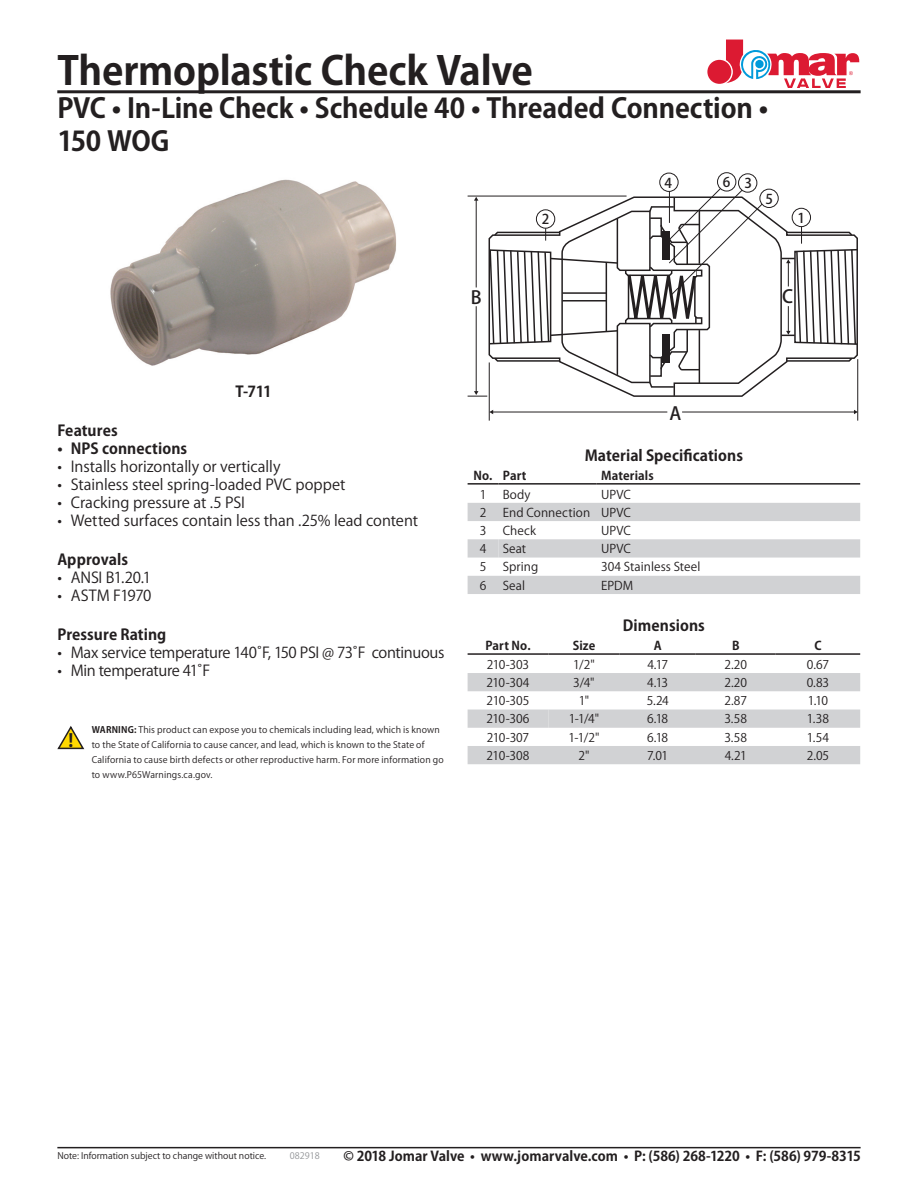
<style>
.page{position:relative;width:918px;height:1188px;background:#fff}
.page>*{position:absolute;margin:0;border:0;box-sizing:border-box;transform-origin:0 0}
.Header_1{font:700 39px "Koz Go Pr 6 N";letter-spacing:-.005em;color:#231f20}
.Header_2{font:700 27px/33px "Koz Go Pr 6 N";letter-spacing:-.005em;color:#231f20}
.t1{font:500 18px "Koz Go Pr 6 N";color:#231f20}
.t2{font:15px "Koz Go Pr 6 N";letter-spacing:-.005em;color:#231f20}
.t3{font:15px "Koz Go Pr 6 N";letter-spacing:-.025em;color:#231f20}
.Header_4{font:700 15px "Koz Go Pr 6 N";letter-spacing:.005em;color:#231f20}
.Header_3{font:700 15px "Koz Go Pr 6 N";letter-spacing:.005em;color:#231f20}
.t4{font:15px "Koz Go Pr 6 N";letter-spacing:-.03em;color:#231f20}
.Model{font:700 15px "Koz Go Pr 6 N";color:#231f20}
.t5{font:700 13.5px "Koz Go Pr 6 N";color:#231f20}
.t6{font:500 13.5px "Koz Go Pr 6 N";color:#231f20}
.Table_Text{font:12px "Koz Go Pr 6 N";letter-spacing:-.025em;color:#231f20}
.Table_Text_Left{font:12px "Koz Go Pr 6 N";letter-spacing:.005em;color:#231f20}
.Table_Header{font:700 12px "Koz Go Pr 6 N";letter-spacing:.01em;color:#231f20}
.Table_Header_Left{font:700 12px "Koz Go Pr 6 N";letter-spacing:.015em;color:#231f20}
.Header_2-2{font:9px/15px "Koz Go Pr 6 N";letter-spacing:.015em;color:#231f20}
.t7{font:9px "Koz Go Pr 6 N";color:#939598}
.s1{font-weight:700}
</style>
<div class="page">
<div style="left:707px;top:60px;width:24px;height:24px;background:#dc1a32;border-radius:50%"></div>
<svg style="left:726px;top:40px;width:133px;height:48px"></svg>
<hr style="left:57px;top:90px;width:804px;height:3px;background:#231f20">
<hr style="left:57px;top:1147px;width:804px;height:1px;background:#231f20">
<img style="left:110px;top:179px;width:286px;height:187px">
<hr style="left:493px;top:412px;width:174px;height:1px;background:#231f20">
<hr style="left:682px;top:412px;width:173px;height:1px;background:#231f20">
<hr style="left:857px;top:359px;width:1px;height:62px;background:#231f20">
<hr style="left:489px;top:362px;width:1px;height:59px;background:#231f20">
<svg style="left:468px;top:181px;width:391px;height:216px"></svg>
<hr style="left:669px;top:177px;width:1px;height:46px;background:#231f20">
<hr style="left:801px;top:212px;width:1px;height:32px;background:#231f20">
<div style="left:792px;top:208px;width:19px;height:19px;background:#fff;border-radius:50%"></div>
<div style="left:792px;top:208px;width:19px;height:19px;border:1px solid #231f20;border-radius:50%"></div>
<div style="left:536px;top:210px;width:19px;height:18px;background:#fff;border-radius:50%"></div>
<div style="left:536px;top:209px;width:19px;height:20px;border:1px solid #231f20;border-radius:50%"></div>
<div style="left:739px;top:174px;width:18px;height:18px;background:#fff;border-radius:50%"></div>
<div style="left:738px;top:173px;width:19px;height:20px;border:1px solid #231f20;border-radius:50%"></div>
<div style="left:660px;top:173px;width:18px;height:18px;background:#fff;border-radius:50%"></div>
<div style="left:659px;top:173px;width:20px;height:19px;border:1px solid #231f20;border-radius:50%"></div>
<div style="left:760px;top:189px;width:18px;height:19px;background:#fff;border-radius:50%"></div>
<div style="left:760px;top:189px;width:19px;height:19px;border:1px solid #231f20;border-radius:50%"></div>
<div style="left:718px;top:173px;width:18px;height:18px;background:#fff;border-radius:50%"></div>
<div style="left:717px;top:172px;width:19px;height:19px;border:1px solid #231f20;border-radius:50%"></div>
<svg style="left:468px;top:503px;width:392px;height:91px"></svg>
<hr style="left:468px;top:483px;width:30px;height:2px;background:#231f20">
<hr style="left:498px;top:483px;width:99px;height:2px;background:#231f20">
<hr style="left:597px;top:483px;width:263px;height:2px;background:#231f20">
<svg style="left:468px;top:673px;width:392px;height:91px"></svg>
<hr style="left:468px;top:653px;width:80px;height:2px;background:#231f20">
<hr style="left:548px;top:653px;width:72px;height:2px;background:#231f20">
<hr style="left:620px;top:653px;width:76px;height:2px;background:#231f20">
<hr style="left:696px;top:653px;width:80px;height:2px;background:#231f20">
<hr style="left:776px;top:653px;width:84px;height:2px;background:#231f20">
<svg style="left:57px;top:726px;width:28px;height:24px"></svg>
<p class="Header_1" style="left:57px;top:49px;width:477px">Thermoplastic Check Valve</p>
<p class="Header_2" style="left:57px;top:93px;width:713px">PVC • In-Line Check • Schedule 40 • Threaded Connection •<br>150 WOG</p>
<p class="t6" style="left:723px;top:175px;width:9px">6</p>
<p class="t6" style="left:665px;top:175px;width:9px">4</p>
<p class="t6" style="left:744px;top:176px;width:9px">3</p>
<p class="t6" style="left:765px;top:191px;width:9px">5</p>
<p class="t1" style="left:471px;top:288px;width:12px">B</p>
<p class="t6" style="left:542px;top:212px;width:9px">2</p>
<p class="t6" style="left:798px;top:210px;width:9px">1</p>
<p class="t1" style="left:782px;top:286px;width:12px">C</p>
<p class="Model" style="left:236px;top:383px;width:38px">T-711</p>
<p class="Header_3" style="left:57px;top:422px;width:62px">Features</p>
<p class="Header_4" style="left:57px;top:440px;width:131px">• NPS connections</p>
<p class="t2" style="left:57px;top:458px;width:225px">• Installs horizontally or vertically</p>
<p class="t2" style="left:57px;top:476px;width:290px">• Stainless steel spring-loaded PVC poppet</p>
<p class="t2" style="left:57px;top:494px;width:189px">• Cracking pressure at .5 PSI</p>
<p class="t2" style="left:57px;top:512px;width:362px">• Wetted surfaces contain less than .25% lead content</p>
<p class="Header_3" style="left:57px;top:551px;width:72px">Approvals</p>
<p class="t2" style="left:57px;top:569px;width:95px">• ANSI B1.20.1</p>
<p class="t4" style="left:57px;top:587px;width:96px">• ASTM F1970</p>
<p class="Header_3" style="left:57px;top:626px;width:111px">Pressure Rating</p>
<p class="t3" style="left:57px;top:644px;width:389px">• Max service temperature 140˚F, 150 PSI @ 73˚F continuous</p>
<p class="t3" style="left:57px;top:662px;width:154px">• Min temperature 41˚F</p>
<p class="Header_2-2" style="left:92px;top:722px;width:354px"><span class="s1">WARNING:</span> This product can expose you to chemicals including lead, which is known to the State of California to cause cancer, and lead, which is known to the State of California to cause birth defects or other reproductive harm. For more information go to www.P65Warnings.ca.gov.</p>
<p class="t1" style="left:670px;top:403px;width:13px">A</p>
<p class="Header_4" style="left:585px;top:447px;width:160px">Material Specifications</p>
<p class="Table_Header" style="left:474px;top:468px;width:21px">No.</p>
<p class="Table_Header_Left" style="left:503px;top:468px;width:25px">Part</p>
<p class="Table_Header_Left" style="left:601px;top:468px;width:54px">Materials</p>
<p class="Table_Text" style="left:480px;top:487px;width:8px">1</p>
<p class="Table_Text_Left" style="left:503px;top:487px;width:29px">Body</p>
<p class="Table_Text_Left" style="left:601px;top:487px;width:31px">UPVC</p>
<p class="Table_Text" style="left:480px;top:506px;width:8px">2</p>
<p class="Table_Text_Left" style="left:503px;top:506px;width:89px">End Connection</p>
<p class="Table_Text_Left" style="left:601px;top:506px;width:31px">UPVC</p>
<p class="Table_Text" style="left:480px;top:524px;width:8px">3</p>
<p class="Table_Text_Left" style="left:503px;top:524px;width:35px">Check</p>
<p class="Table_Text_Left" style="left:601px;top:524px;width:31px">UPVC</p>
<p class="Table_Text" style="left:480px;top:542px;width:8px">4</p>
<p class="Table_Text_Left" style="left:503px;top:542px;width:25px">Seat</p>
<p class="Table_Text_Left" style="left:601px;top:542px;width:31px">UPVC</p>
<p class="Table_Text" style="left:480px;top:560px;width:8px">5</p>
<p class="Table_Text_Left" style="left:503px;top:560px;width:37px">Spring</p>
<p class="Table_Text_Left" style="left:601px;top:560px;width:101px">304 Stainless Steel</p>
<p class="Table_Text" style="left:480px;top:579px;width:8px">6</p>
<p class="Table_Text_Left" style="left:503px;top:579px;width:24px">Seal</p>
<p class="Table_Text_Left" style="left:601px;top:579px;width:34px">EPDM</p>
<p class="Header_4" style="left:623px;top:617px;width:83px">Dimensions</p>
<p class="Table_Header" style="left:485px;top:639px;width:47px">Part No.</p>
<p class="Table_Header" style="left:573px;top:639px;width:24px">Size</p>
<p class="Table_Header" style="left:654px;top:639px;width:9px">A</p>
<p class="Table_Header" style="left:732px;top:639px;width:9px">B</p>
<p class="Table_Header" style="left:814px;top:639px;width:9px">C</p>
<p class="Table_Text" style="left:487px;top:658px;width:44px">210-303</p>
<p class="Table_Text" style="left:573px;top:658px;width:23px">1/2"</p>
<p class="Table_Text" style="left:647px;top:658px;width:22px">4.17</p>
<p class="Table_Text" style="left:724px;top:658px;width:24px">2.20</p>
<p class="Table_Text" style="left:807px;top:658px;width:24px">0.67</p>
<p class="Table_Text" style="left:486px;top:676px;width:45px">210-304</p>
<p class="Table_Text" style="left:573px;top:676px;width:23px">3/4"</p>
<p class="Table_Text" style="left:647px;top:676px;width:22px">4.13</p>
<p class="Table_Text" style="left:724px;top:676px;width:24px">2.20</p>
<p class="Table_Text" style="left:807px;top:676px;width:24px">0.83</p>
<p class="Table_Text" style="left:487px;top:694px;width:44px">210-305</p>
<p class="Table_Text" style="left:579px;top:694px;width:12px">1"</p>
<p class="Table_Text" style="left:647px;top:694px;width:24px">5.24</p>
<p class="Table_Text" style="left:725px;top:694px;width:24px">2.87</p>
<p class="Table_Text" style="left:808px;top:694px;width:22px">1.10</p>
<p class="Table_Text" style="left:486px;top:712px;width:45px">210-306</p>
<p class="Table_Text" style="left:569px;top:712px;width:32px">1-1/4"</p>
<p class="Table_Text" style="left:647px;top:712px;width:23px">6.18</p>
<p class="Table_Text" style="left:724px;top:712px;width:24px">3.58</p>
<p class="Table_Text" style="left:807px;top:712px;width:24px">1.38</p>
<p class="Table_Text" style="left:487px;top:731px;width:44px">210-307</p>
<p class="Table_Text" style="left:568px;top:731px;width:33px">1-1/2"</p>
<p class="Table_Text" style="left:647px;top:731px;width:23px">6.18</p>
<p class="Table_Text" style="left:724px;top:731px;width:24px">3.58</p>
<p class="Table_Text" style="left:807px;top:731px;width:24px">1.54</p>
<p class="Table_Text" style="left:487px;top:749px;width:44px">210-308</p>
<p class="Table_Text" style="left:578px;top:749px;width:13px">2"</p>
<p class="Table_Text" style="left:647px;top:749px;width:22px">7.01</p>
<p class="Table_Text" style="left:725px;top:749px;width:24px">4.21</p>
<p class="Table_Text" style="left:807px;top:749px;width:24px">2.05</p>
<p class="Header_2-2" style="left:57px;top:1149px;width:210px">Note: Information subject to change without notice.</p>
<p class="t7" style="left:290px;top:1151px;width:31px">082918</p>
<h3 class="t5" style="left:343px;top:1148px;width:519px">© 2018 Jomar Valve • www.jomarvalve.com • P: (586) 268-1220 • F: (586) 979-8315</h3>
</div>
